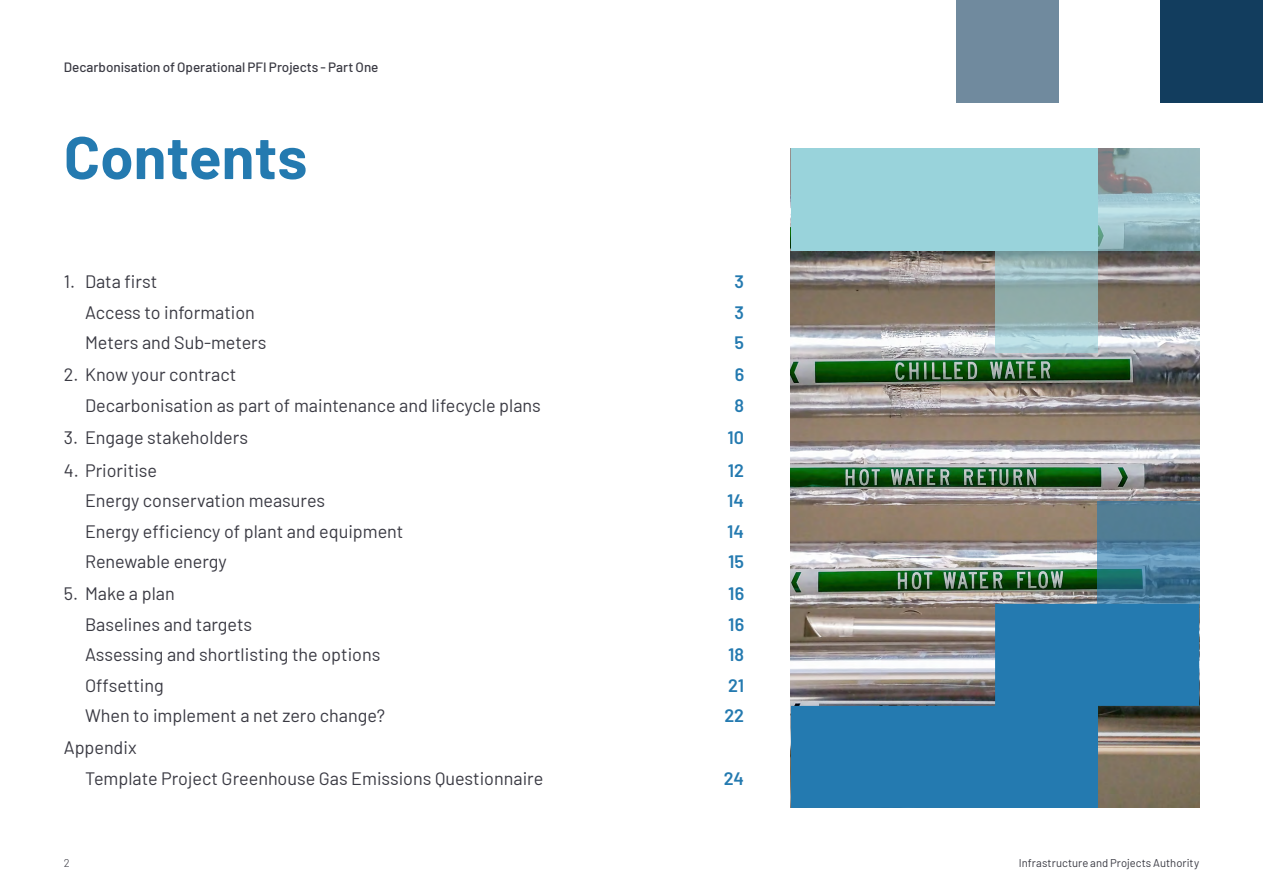
<style>
.page{position:relative;width:1263px;height:893px;background:#fff}
.page>*{position:absolute;margin:0;border:0;box-sizing:border-box;transform-origin:0 0}
.Contents_Head{font:700 60px "Barlow";color:#247ab0}
.t1{font:18px "Barlow";color:#3a3a43}
.t2{font:600 18px "Barlow";color:#247ab0}
.t3{font:500 13.5px "Barlow";letter-spacing:-.005em;color:#3a3a43}
.t4{font:11.25px "Barlow";letter-spacing:.005em;color:#3a3a43}
.t5{font:300 11.25px "Barlow";color:#3a3a43}
</style>
<div class="page">
<img style="left:791px;top:251px;width:408px;height:353px">
<svg style="left:995px;top:251px;width:102px;height:102px;background:#98b8ba"></svg>
<svg style="left:1097px;top:149px;width:102px;height:102px;background:#96b5ba"></svg>
<div style="left:791px;top:149px;width:306px;height:102px;background:#99d3db"></div>
<svg style="left:1097px;top:502px;width:102px;height:102px;background:#4b7e99"></svg>
<div style="left:957px;top:0;width:102px;height:102px;background:#708a9e"></div>
<div style="left:1161px;top:0;width:102px;height:102px;background:#123d5e"></div>
<svg style="left:791px;top:604px;width:408px;height:204px;background:#4d7f9e"></svg>
<p class="t3" style="left:64px;top:58px;width:316px">Decarbonisation of Operational PFI Projects ‑ Part One</p>
<h2 class="Contents_Head" style="left:64px;top:113px;width:245px">Contents</h2>
<p class="t1" style="left:64px;top:269px;width:95px">1. Data first</p>
<p class="t2" style="left:735px;top:268px;width:11px">3</p>
<p class="t1" style="left:85px;top:299px;width:171px">Access to information</p>
<p class="t2" style="left:735px;top:299px;width:11px">3</p>
<p class="t1" style="left:85px;top:329px;width:183px">Meters and Sub-meters</p>
<p class="t2" style="left:735px;top:329px;width:11px">5</p>
<p class="t1" style="left:64px;top:362px;width:174px">2. Know your contract</p>
<p class="t2" style="left:735px;top:362px;width:11px">6</p>
<p class="t1" style="left:85px;top:392px;width:457px">Decarbonisation as part of maintenance and lifecycle plans</p>
<p class="t2" style="left:735px;top:392px;width:11px">8</p>
<p class="t1" style="left:64px;top:425px;width:186px">3. Engage stakeholders</p>
<p class="t2" style="left:728px;top:425px;width:18px">10</p>
<p class="t1" style="left:64px;top:457px;width:95px">4. Prioritise</p>
<p class="t2" style="left:728px;top:457px;width:18px">12</p>
<p class="t1" style="left:85px;top:488px;width:242px">Energy conservation measures</p>
<p class="t2" style="left:727px;top:487px;width:18px">14</p>
<p class="t1" style="left:85px;top:518px;width:320px">Energy efficiency of plant and equipment</p>
<p class="t2" style="left:727px;top:518px;width:18px">14</p>
<p class="t1" style="left:85px;top:548px;width:143px">Renewable energy</p>
<p class="t2" style="left:728px;top:548px;width:17px">15</p>
<p class="t1" style="left:64px;top:581px;width:112px">5. Make a plan</p>
<p class="t2" style="left:728px;top:581px;width:17px">16</p>
<p class="t1" style="left:85px;top:611px;width:169px">Baselines and targets</p>
<p class="t2" style="left:728px;top:611px;width:17px">16</p>
<p class="t1" style="left:85px;top:642px;width:297px">Assessing and shortlisting the options</p>
<p class="t2" style="left:728px;top:641px;width:17px">18</p>
<p class="t1" style="left:85px;top:672px;width:80px">Offsetting</p>
<p class="t2" style="left:728px;top:672px;width:18px">21</p>
<p class="t1" style="left:85px;top:702px;width:302px">When to implement a net zero change?</p>
<p class="t2" style="left:724px;top:702px;width:21px">22</p>
<p class="t1" style="left:64px;top:735px;width:74px">Appendix</p>
<p class="t1" style="left:85px;top:765px;width:460px">Template Project Greenhouse Gas Emissions Questionnaire</p>
<p class="t2" style="left:724px;top:765px;width:22px">24</p>
<p class="t5" style="left:64px;top:855px;width:7px">2</p>
<p class="t4" style="left:1019px;top:855px;width:182px">Infrastructure and Projects Authority</p>
</div>
